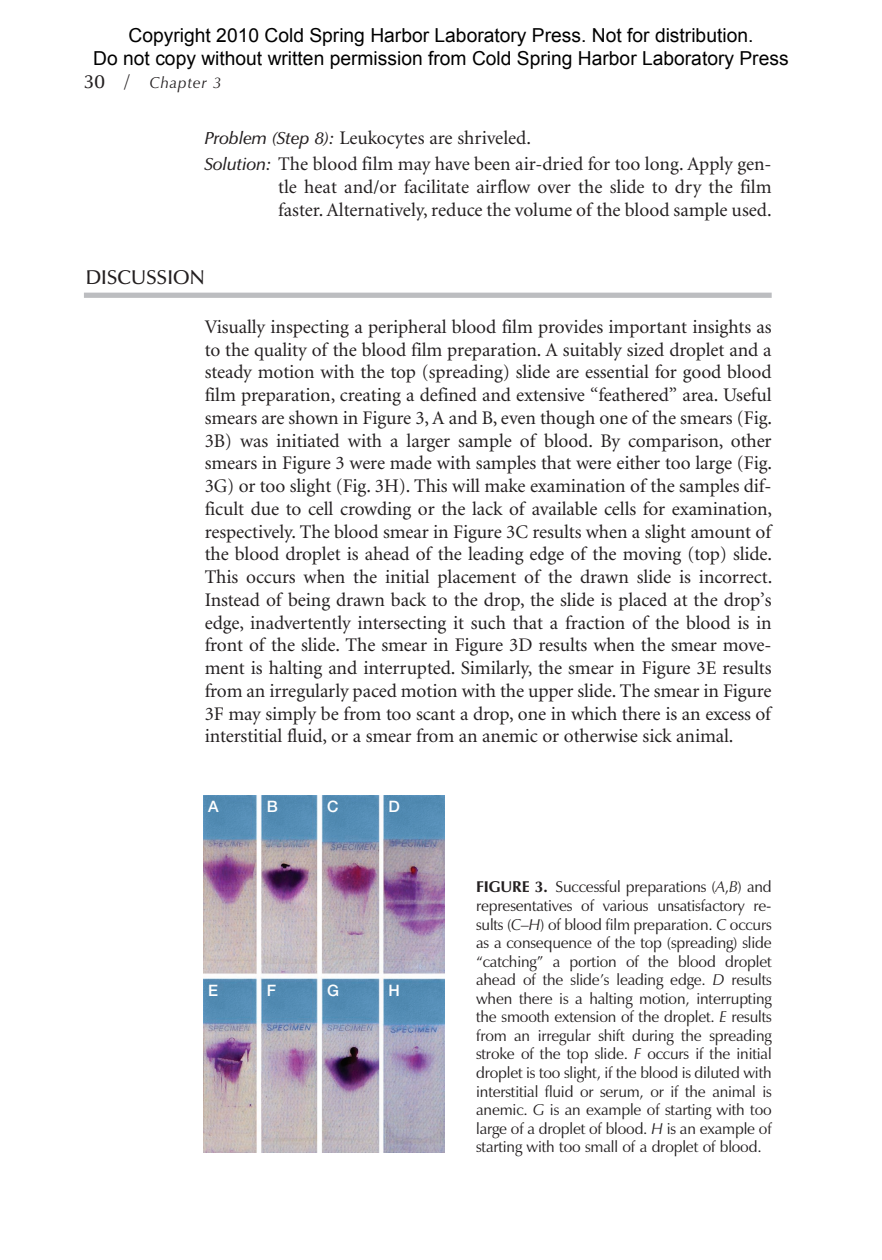
<style>
.page{position:relative;width:882px;height:1260px;background:#fff}
.page>*{position:absolute;margin:0;border:0;box-sizing:border-box;transform-origin:0 0}
.t1{font:600 20.12px "Zapf Humanist 601 BT";letter-spacing:.01em;color:#231f20}
.t2{font:19.25px/22.8px "Minion";color:#231f20}
.t3{font:19.25px/23.1px "Arial";color:#000;text-align:center}
.t4{font:15.75px/18.6px "Zapf Humanist 601 BT";letter-spacing:-.01em;color:#231f20;text-align:justify}
.t5{font:italic 15.75px "Zapf Humanist 601 BT";letter-spacing:.05em;color:#231f20}
.t6{font:500 15.75px "Helvetica Neue";color:#fff}
.s1{font-weight:600;font-style:normal;font-size:19.25px}
.s2{font-weight:600;font-style:normal;font-size:18.38px}
.s3{font-family:"Zapf Humanist 601 BT";font-weight:600;font-style:italic;font-size:17.5px}
.s4{font-weight:700}
.s5{font-style:italic}
</style>
<div class="page">
<div style="left:84px;top:293px;width:688px;height:5px;background:#bcbdc0"></div>
<img style="left:203px;top:796px;width:241px;height:357px">
<p class="t3" style="left:93px;top:24px;width:697px">Copyright 2010 Cold Spring Harbor Laboratory Press. Not for distribution.<br>Do not copy without written permission from Cold Spring Harbor Laboratory Press</p>
<p class="t5" style="left:84px;top:76px;width:139px"><span class="s1">30</span> <span class="s2">/</span> Chapter 3</p>
<p class="t2" style="left:205px;top:126px;width:568px;line-height:26.2px"><span class="s3">Problem (Step 8):</span> Leukocytes are shriveled.<br><span class="s3">Solution:</span> The blood film may have been air-dried for too long. Apply gen-</p>
<p class="t2" style="left:278px;top:177px;width:495px">tle heat and/or facilitate airflow over the slide to dry the film faster. Alternatively, reduce the volume of the blood sample used.</p>
<p class="t1" style="left:86px;top:269px;width:121px">DISCUSSION</p>
<p class="t2" style="left:205px;top:317px;width:569px;text-align:justify">Visually inspecting a peripheral blood film provides important insights as to the quality of the blood film preparation. A suitably sized droplet and a steady motion with the top (spreading) slide are essential for good blood film preparation, creating a defined and extensive “feathered” area. Useful smears are shown in Figure 3, A and B, even though one of the smears (Fig.<br>3B) was initiated with a larger sample of blood. By comparison, other smears in Figure 3 were made with samples that were either too large (Fig.<br>3G) or too slight (Fig. 3H). This will make examination of the samples dif&shy;ficult due to cell crowding or the lack of available cells for examination, respectively. The blood smear in Figure 3C results when a slight amount of the blood droplet is ahead of the leading edge of the moving (top) slide.<br>This occurs when the initial placement of the drawn slide is incorrect.<br>Instead of being drawn back to the drop, the slide is placed at the drop’s edge, inadvertently intersecting it such that a fraction of the blood is in front of the slide. The smear in Figure 3D results when the smear move&shy;ment is halting and interrupted. Similarly, the smear in Figure 3E results from an irregularly paced motion with the upper slide. The smear in Figure 3F may simply be from too scant a drop, one in which there is an excess of interstitial fluid, or a smear from an anemic or otherwise sick animal.</p>
<p class="t6" style="left:208px;top:801px;width:12px">A</p>
<p class="t6" style="left:267px;top:801px;width:13px">B</p>
<p class="t6" style="left:327px;top:801px;width:13px">C</p>
<p class="t6" style="left:388px;top:801px;width:13px">D</p>
<p class="t6" style="left:208px;top:984px;width:11px">E</p>
<p class="t6" style="left:267px;top:984px;width:11px">F</p>
<p class="t6" style="left:327px;top:984px;width:13px">G</p>
<p class="t6" style="left:388px;top:984px;width:13px">H</p>
<p class="t4" style="left:476px;top:879px;width:297px"><span class="s4">FIGURE 3.</span> Successful preparations (<span class="s5">A</span>,<span class="s5">B</span>) and representatives of various unsatisfactory re - sults (<span class="s5">C–H</span>) of blood film preparation. <span class="s5">C</span> oc curs as a consequence of the top (spreading) slide “catching” a portion of the blood drop let ahead of the slide’s leading edge. <span class="s5">D</span> re sults when there is a halting motion, interrupting the smooth extension of the droplet. <span class="s5">E</span> results from an irregular shift during the spreading stroke of the top slide. <span class="s5">F</span> occurs if the initial droplet is too slight, if the blood is diluted with interstitial fluid or serum, or if the animal is anemic. <span class="s5">G</span> is an example of starting with too large of a droplet of blood. <span class="s5">H</span> is an example of starting with too small of a droplet of blood.</p>
</div>
